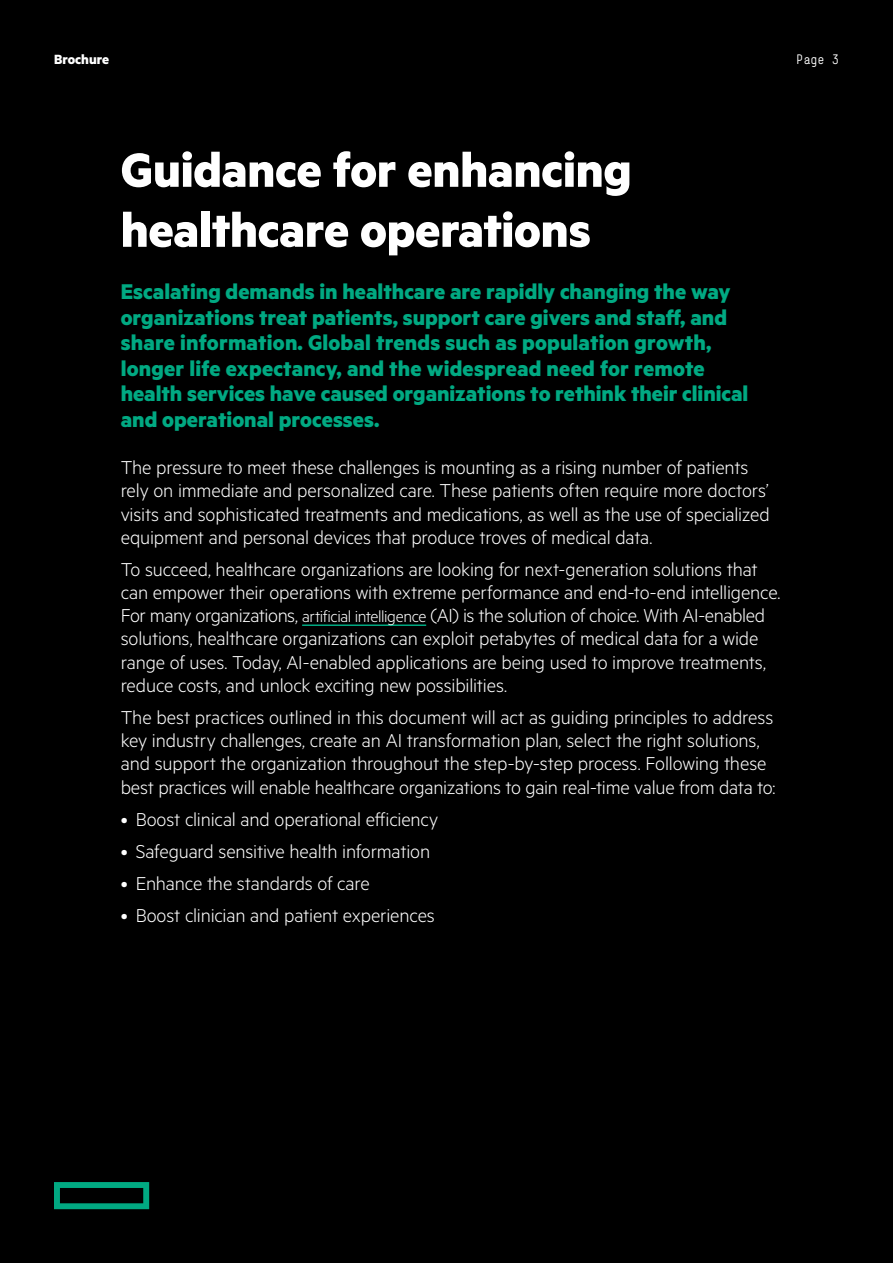
<style>
.page{position:relative;width:893px;height:1263px;background:#000}
.page>*{position:absolute;margin:0;border:0;box-sizing:border-box;transform-origin:0 0}
.Intro_text_MetricHPE{font:700 54px/60px "Metric HPE";letter-spacing:-.005em;color:#fff}
.Intro_text_MetricHPE-2{font:700 24px/25.5px "Metric HPE";color:#01a982}
.Body_text_MetricHPE{font:300 21px/23.2px "Metric HPE";letter-spacing:-.01em;color:#fff}
.t1{font:700 15px "Metric HPE";color:#fff}
.Page_number_HPE_Simp{font:13.5px "HPE Simple";color:#fff}
.s1{font-size:18px}
</style>
<div class="page">
<svg style="left:54px;top:1182px;width:95px;height:27px"></svg>
<hr style="left:302px;top:624px;width:124px;height:2px;background:#01a982">
<p class="t1" style="left:54px;top:50px;width:57px">Brochure</p>
<p class="Page_number_HPE_Simp" style="left:796px;top:52px;width:44px">Page 3</p>
<p class="Intro_text_MetricHPE" style="left:121px;top:138px;width:512px">Guidance for enhancing healthcare operations</p>
<p class="Intro_text_MetricHPE-2" style="left:121px;top:278px;width:629px">Escalating demands in healthcare are rapidly changing the way organizations treat patients, support care givers and staff, and share information. Global trends such as population growth, longer life expectancy, and the widespread need for remote health services have caused organizations to rethink their clinical and operational processes.</p>
<p class="Body_text_MetricHPE" style="left:121px;top:455px;width:650px">The pressure to meet these challenges is mounting as a rising number of patients rely on immediate and personalized care. These patients often require more doctors’ visits and sophisticated treatments and medications, as well as the use of specialized equipment and personal devices that produce troves of medical data.</p>
<p class="Body_text_MetricHPE" style="left:121px;top:557px;width:661px">To succeed, healthcare organizations are looking for next-generation solutions that can empower their operations with extreme performance and end-to-end intelligence.<br>For many organizations, <span class="s1">artificial intelligence</span> (AI) is the solution of choice. With AI-enabled solutions, healthcare organizations can exploit petabytes of medical data for a wide range of uses. Today, AI-enabled applications are being used to improve treatments, reduce costs, and unlock exciting new possibilities.</p>
<p class="Body_text_MetricHPE" style="left:121px;top:705px;width:656px">The best practices outlined in this document will act as guiding principles to address key industry challenges, create an AI transformation plan, select the right solutions, and support the organization throughout the step-by-step process. Following these best practices will enable healthcare organizations to gain real-time value from data to:</p>
<p class="Body_text_MetricHPE" style="left:121px;top:807px;width:319px">• Boost clinical and operational efficiency</p>
<p class="Body_text_MetricHPE" style="left:121px;top:839px;width:311px">• Safeguard sensitive health information</p>
<p class="Body_text_MetricHPE" style="left:121px;top:870px;width:251px">• Enhance the standards of care</p>
<p class="Body_text_MetricHPE" style="left:121px;top:902px;width:316px">• Boost clinician and patient experiences</p>
</div>
